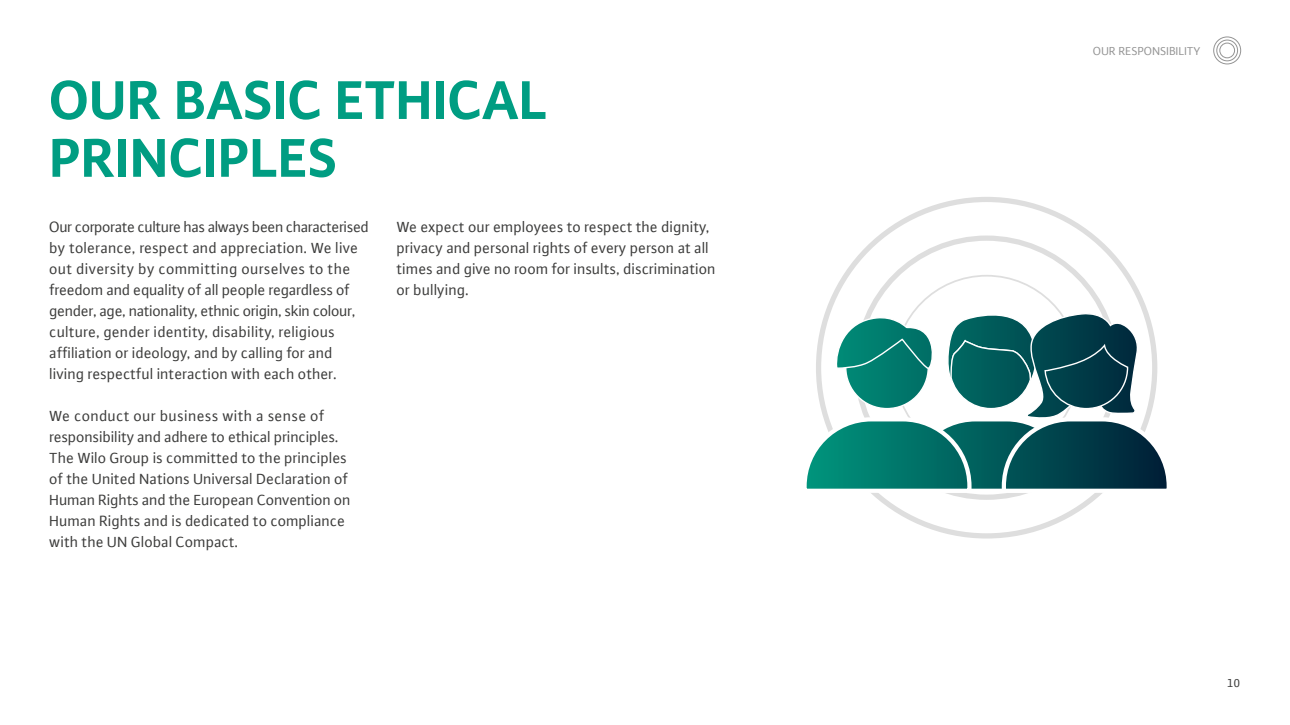
<style>
.page{position:relative;width:1290px;height:725px;background:#fff}
.page>*{position:absolute;margin:0;border:0;box-sizing:border-box;transform-origin:0 0}
.t1{font:700 57.75px/57.8px "WILO Plus FM";color:#009d82}
.t2{font:15.75px/21px "WILO Plus FM";color:#3b3b3a}
.t3{font:12.25px "WILO Plus FM";color:#949494}
.t4{font:12.25px "WILO Plus FM";color:#3b3b3a}
</style>
<div class="page">
<svg style="left:806px;top:301px;width:361px;height:193px"></svg>
<div style="left:1213px;top:36px;width:28px;height:28px;border:1px solid #949494;border-radius:50%"></div>
<div style="left:1216px;top:40px;width:22px;height:21px;border:1px solid #949494;border-radius:50%"></div>
<div style="left:1219px;top:43px;width:16px;height:15px;border:1px solid #949494;border-radius:50%"></div>
<h1 class="t1" style="left:50px;top:69px;width:499px">OUR BASIC ETHICAL<br>PRINCIPLES</h1>
<p class="t2" style="left:50px;top:216px;width:321px">Our corporate culture has always been characterised by tolerance, respect and appreciation. We live out diversity by committing ourselves to the freedom and equality of all people regardless of gender, age, nationality, ethnic origin, skin colour, culture, gender identity, disability, religious affiliation or ideology, and by calling for and living respectful interaction with each other.</p>
<p class="t2" style="left:50px;top:405px;width:303px">We conduct our business with a sense of responsibility and adhere to ethical principles.<br>The Wilo Group is committed to the principles of the United Nations Universal Declaration of Human Rights and the European Convention on Human Rights and is dedicated to compliance with the UN Global Compact.</p>
<p class="t2" style="left:397px;top:216px;width:320px">We expect our employees to respect the dignity, privacy and personal rights of every person at all times and give no room for insults, discrimination or bullying.</p>
<p class="t3" style="left:1093px;top:43px;width:109px">OUR RESPONSIBILITY</p>
<p class="t4" style="left:1227px;top:674px;width:15px">10</p>
</div>
